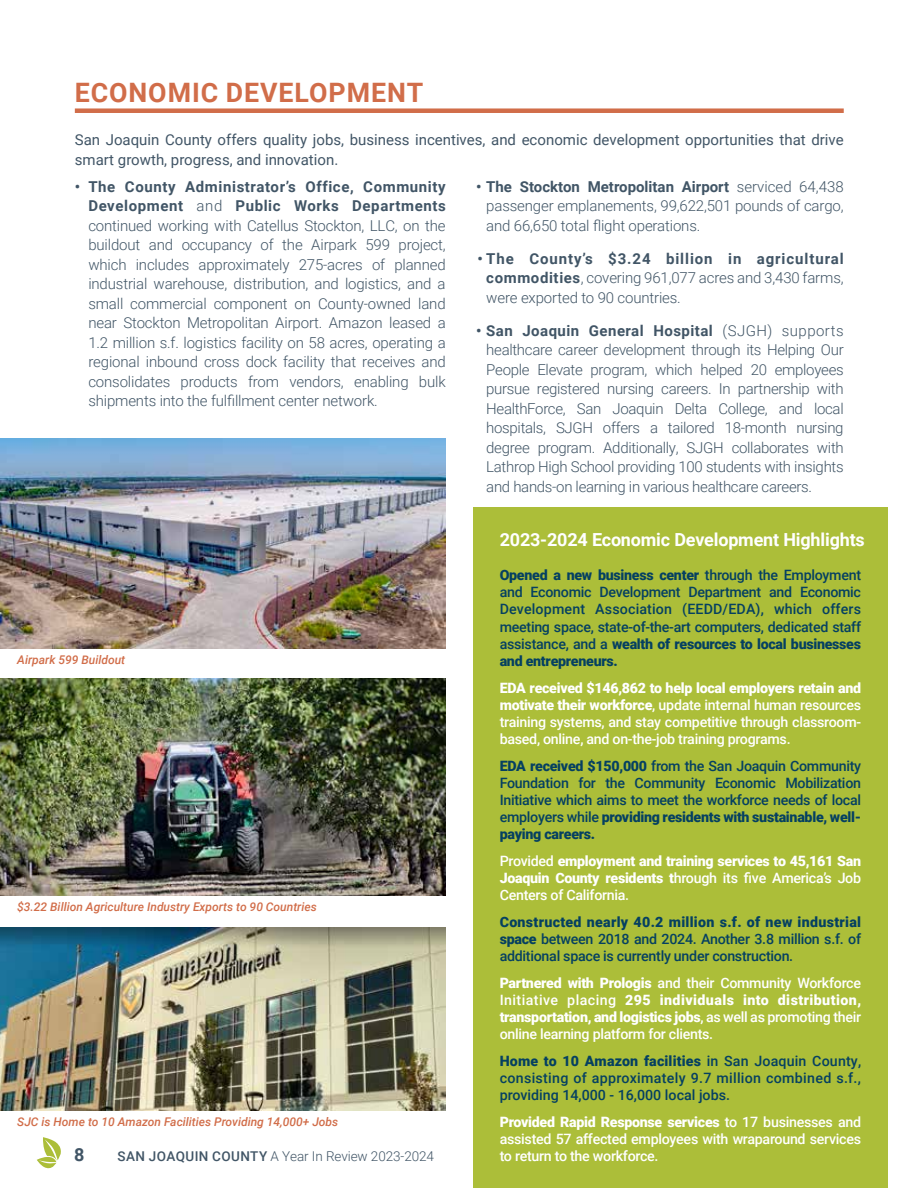
<style>
.page{position:relative;width:918px;height:1188px;background:#fff}
.page>*{position:absolute;margin:0;border:0;box-sizing:border-box;transform-origin:0 0}
.t1{font:700 26.7px "Roboto";letter-spacing:.035em;color:#d16d49}
.t2{font:700 18px "Roboto";letter-spacing:-.01em;color:#fff}
.t3{font:700 18px "Roboto";color:#415566}
.t4{font:300 15px/19.5px "Roboto";letter-spacing:-.01em;color:#415566;text-align:justify}
.t5{font:15px/19.5px "Roboto";color:#415566}
.t6{font:500 14.25px/17.1px "Roboto";letter-spacing:-.02em;color:#054061;text-align:justify}
.t7{font:500 14.25px/17.1px "Roboto";letter-spacing:-.02em;color:#fff;text-align:justify}
.t8{font:900 14.25px/17.1px "Roboto";letter-spacing:-.02em;color:#fff;text-align:justify}
.t9{font:300 13.5px "Roboto";letter-spacing:-.005em;color:#415566}
.t10{font:italic 500 12px "Roboto";color:#d16d49}
.s1{font-weight:700}
.s2{font-weight:500}
.s3{font-weight:900}
</style>
<div class="page">
<svg style="left:37px;top:1137px;width:24px;height:31px"></svg>
<div style="left:75px;top:108px;width:769px;height:5px;background:#d16d49"></div>
<img style="left:0;top:439px;width:446px;height:210px">
<div style="left:473px;top:508px;width:415px;height:680px;background:#acbe39"></div>
<img style="left:0;top:678px;width:446px;height:218px">
<img style="left:0;top:927px;width:446px;height:184px">
<h1 class="t1" style="left:75px;top:74px;width:350px">ECONOMIC DEVELOPMENT</h1>
<p class="t5" style="left:75px;top:130px;width:770px">San Joaquin County offers quality jobs, business incentives, and economic development opportunities that drive smart growth, progress, and innovation.</p>
<p class="t4" style="left:88px;top:176px;width:359px;text-indent:-13px"><span class="s1">• The County Administrator’s Office, Community Development</span> and <span class="s1">Public Works Departments </span>continued working with Catellus Stockton, LLC, on the buildout and occupancy of the Airpark 599 project, which includes approximately 275-acres of planned industrial warehouse, distribution, and logistics, and a small commercial component on County-owned land near Stockton Metropolitan Airport. Amazon leased a 1.2 million s.f. logistics facility on 58 acres, operating a regional inbound cross dock facility that receives and consolidates products from vendors, enabling bulk shipments into the fulfillment center network.</p>
<p class="t4" style="left:486px;top:176px;width:359px;text-indent:-10px"><span class="s1">• The Stockton Metropolitan Airport</span> serviced 64,438 passenger emplanements, 99,622,501 pounds of cargo, and 66,650 total flight operations.</p>
<p class="t4" style="left:486px;top:248px;width:359px;text-indent:-9px"><span class="s1">• The County’s $3.24 billion in agricultural commodities</span>, covering 961,077 acres and 3,430 farms, were exported to 90 countries.</p>
<p class="t4" style="left:486px;top:320px;width:359px;text-indent:-10px"><span class="s1">• San Joaquin General Hospital</span> (SJGH) supports healthcare career development through its Helping Our People Elevate program, which helped 20 employees pursue registered nursing careers. In partnership with HealthForce, San Joaquin Delta College, and local hospitals, SJGH offers a tailored 18-month nursing degree program. Additionally, SJGH collaborates with Lathrop High School providing 100 students with insights and hands-on learning in various healthcare careers.</p>
<p class="t10" style="left:17px;top:652px;width:109px">Airpark 599 Buildout</p>
<p class="t10" style="left:17px;top:898px;width:301px">$3.22 Billion Agriculture Industry Exports to 90 Countries</p>
<p class="t10" style="left:17px;top:1114px;width:322px">SJC is Home to 10 Amazon Facilities Providing 14,000+ Jobs</p>
<p class="t3" style="left:74px;top:1142px;width:12px">8</p>
<p class="t9" style="left:118px;top:1147px;width:318px"><span class="s2">SAN JOAQUIN COUNTY</span> A Year In Review 2023-2024</p>
<p class="t2" style="left:500px;top:527px;width:367px">2023-2024 Economic Development Highlights</p>
<p class="t6" style="left:500px;top:566px;width:363px"><span class="s3">Opened a new business center</span> through the Employment and Economic Development Department and Economic Development Association (EEDD/EDA), which offers meeting space, state-of-the-art computers, dedicated staff assistance, and a <span class="s3">wealth of resources to local businesses and entrepreneurs.</span></p>
<p class="t7" style="left:500px;top:678px;width:363px"><span class="s3">EDA received $146,862 to help local employers retain and motivate their workforce</span>, update internal human resources training systems, and stay competitive through classroom&shy;based, online, and on-the-job training programs.</p>
<p class="t6" style="left:500px;top:757px;width:363px"><span class="s3">EDA received $150,000</span> from the San Joaquin Community Foundation for the Community Economic Mobilization Initiative which aims to meet the workforce needs of local employers while <span class="s3">providing residents with sustainable, well&shy;paying careers.</span></p>
<p class="t8" style="left:500px;top:852px;width:363px"><span class="s2">Provided</span> employment and training services to 45,161 San Joaquin County residents t<span class="s2">hrough its five America’s Job Centers of California.</span></p>
<p class="t6" style="left:500px;top:913px;width:363px"><span class="s3">Constructed nearly 40.2 million s.f. of new industrial space</span> between 2018 and 2024. Another 3.8 million s.f. of additional space is currently under construction.</p>
<p class="t7" style="left:500px;top:974px;width:363px"><span class="s3">Partnered with Prologis</span> and their Community Workforce Initiative placing <span class="s3">295 individuals into distribution, transportation, and logistics jobs</span>, as well as promoting their online learning platform for clients.</p>
<p class="t6" style="left:500px;top:1052px;width:363px"><span class="s3">Home to 10 Amazon facilities</span> in San Joaquin County, consisting of approximately 9.7 million combined s.f., providing 14,000 - 16,000 local jobs.</p>
<p class="t7" style="left:500px;top:1113px;width:363px"><span class="s3">Provided Rapid Response services</span> to 17 businesses and assisted 57 affected employees with wraparound services to return to the workforce.</p>
</div>
